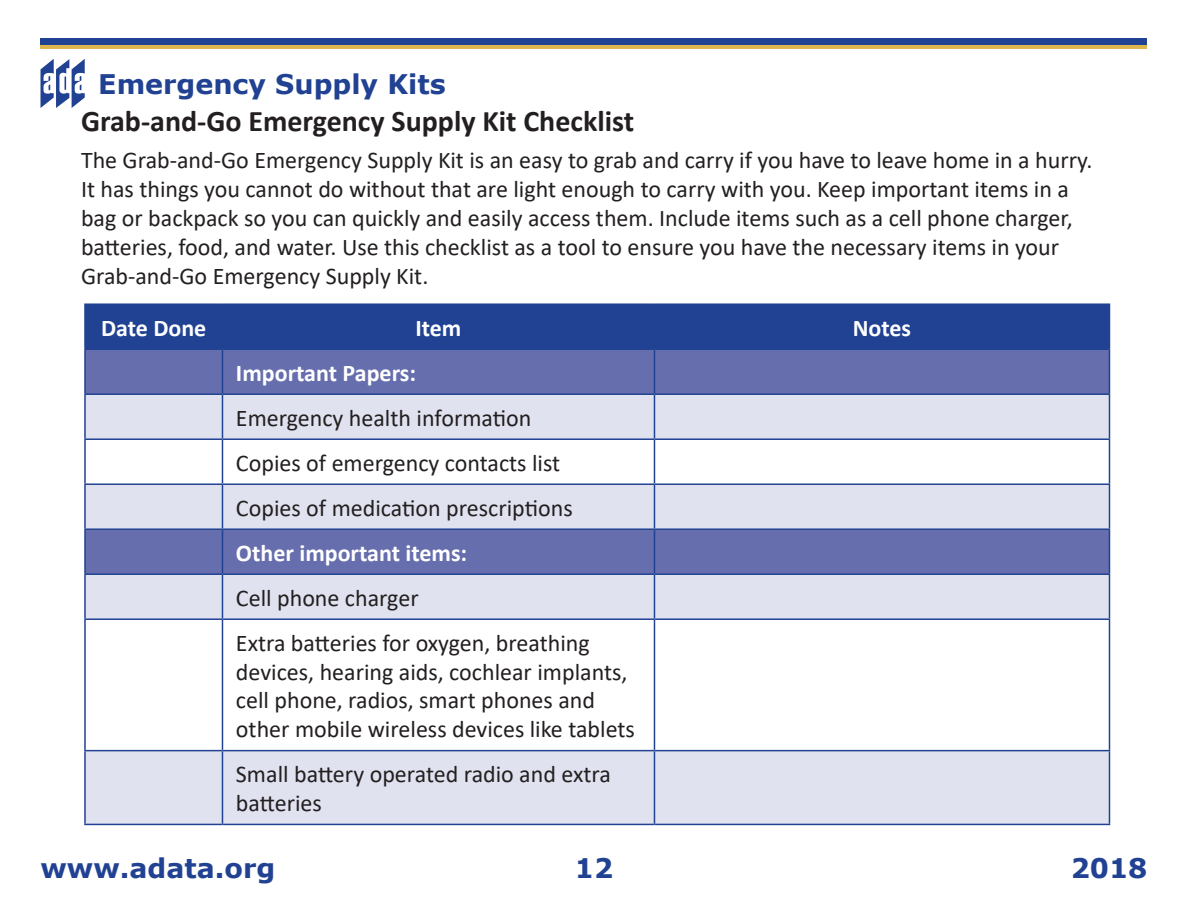
<style>
.page{position:relative;width:1188px;height:918px;background:#fff}
.page>*{position:absolute;margin:0;border:0;box-sizing:border-box;transform-origin:0 0}
.Subhead_2_Bold{font:700 30px "Calibri";color:#231f20}
.t1{font:700 27px "Verdana";color:#214292}
.Body{font:24px/28.8px "Calibri";color:#231f20}
.Body_Cell{font:24px/28.8px "Calibri";color:#231f20}
.Header_Cell{font:700 24px "Calibri";color:#fff}
</style>
<div class="page">
<div style="left:40px;top:39px;width:1108px;height:7px;background:#214292"></div>
<hr style="left:40px;top:46px;width:1108px;height:3px;background:#dfb64d">
<svg style="left:41px;top:59px;width:44px;height:49px"></svg>
<div style="left:86px;top:305px;width:1023px;height:43px;background:#214292"></div>
<div style="left:86px;top:350px;width:1023px;height:43px;background:#666ead"></div>
<div style="left:86px;top:395px;width:1023px;height:429px;background:#e0e2ef"></div>
<svg style="left:86px;top:440px;width:1023px;height:310px"></svg>
<hr style="left:222px;top:303px;width:432px;height:2px;background:#214292">
<hr style="left:222px;top:305px;width:1px;height:43px;background:#214292">
<hr style="left:222px;top:348px;width:432px;height:2px;background:#214292">
<hr style="left:222px;top:350px;width:1px;height:43px;background:#214292">
<hr style="left:222px;top:393px;width:432px;height:2px;background:#214292">
<hr style="left:222px;top:395px;width:1px;height:43px;background:#214292">
<hr style="left:222px;top:438px;width:432px;height:2px;background:#214292">
<hr style="left:222px;top:440px;width:1px;height:43px;background:#214292">
<hr style="left:222px;top:483px;width:432px;height:2px;background:#214292">
<hr style="left:222px;top:485px;width:1px;height:43px;background:#214292">
<hr style="left:222px;top:528px;width:432px;height:2px;background:#214292">
<hr style="left:222px;top:530px;width:1px;height:43px;background:#214292">
<hr style="left:222px;top:573px;width:432px;height:2px;background:#214292">
<hr style="left:222px;top:575px;width:1px;height:43px;background:#214292">
<hr style="left:222px;top:618px;width:432px;height:2px;background:#214292">
<hr style="left:222px;top:620px;width:1px;height:130px;background:#214292">
<hr style="left:222px;top:750px;width:432px;height:1px;background:#214292">
<hr style="left:222px;top:751px;width:1px;height:73px;background:#214292">
<hr style="left:222px;top:824px;width:432px;height:1px;background:#214292">
<hr style="left:654px;top:303px;width:456px;height:2px;background:#214292">
<hr style="left:654px;top:305px;width:1px;height:43px;background:#214292">
<hr style="left:1109px;top:305px;width:1px;height:43px;background:#214292">
<hr style="left:654px;top:348px;width:456px;height:2px;background:#214292">
<hr style="left:654px;top:350px;width:1px;height:43px;background:#214292">
<hr style="left:1109px;top:350px;width:1px;height:43px;background:#214292">
<hr style="left:654px;top:393px;width:456px;height:2px;background:#214292">
<hr style="left:654px;top:395px;width:1px;height:43px;background:#214292">
<hr style="left:1109px;top:395px;width:1px;height:43px;background:#214292">
<hr style="left:654px;top:438px;width:456px;height:2px;background:#214292">
<hr style="left:654px;top:440px;width:1px;height:43px;background:#214292">
<hr style="left:1109px;top:440px;width:1px;height:43px;background:#214292">
<hr style="left:654px;top:483px;width:456px;height:2px;background:#214292">
<hr style="left:654px;top:485px;width:1px;height:43px;background:#214292">
<hr style="left:1109px;top:485px;width:1px;height:43px;background:#214292">
<hr style="left:654px;top:528px;width:456px;height:2px;background:#214292">
<hr style="left:654px;top:530px;width:1px;height:43px;background:#214292">
<hr style="left:1109px;top:530px;width:1px;height:43px;background:#214292">
<hr style="left:654px;top:573px;width:456px;height:2px;background:#214292">
<hr style="left:654px;top:575px;width:1px;height:43px;background:#214292">
<hr style="left:1109px;top:575px;width:1px;height:43px;background:#214292">
<hr style="left:654px;top:618px;width:456px;height:2px;background:#214292">
<hr style="left:654px;top:620px;width:1px;height:130px;background:#214292">
<hr style="left:1109px;top:620px;width:1px;height:130px;background:#214292">
<hr style="left:654px;top:750px;width:456px;height:1px;background:#214292">
<hr style="left:654px;top:751px;width:1px;height:73px;background:#214292">
<hr style="left:1109px;top:751px;width:1px;height:73px;background:#214292">
<hr style="left:654px;top:824px;width:456px;height:1px;background:#214292">
<hr style="left:84px;top:303px;width:138px;height:2px;background:#214292">
<hr style="left:84px;top:305px;width:2px;height:43px;background:#214292">
<hr style="left:84px;top:348px;width:138px;height:2px;background:#214292">
<hr style="left:84px;top:350px;width:2px;height:43px;background:#214292">
<hr style="left:84px;top:393px;width:138px;height:2px;background:#214292">
<hr style="left:84px;top:395px;width:2px;height:43px;background:#214292">
<hr style="left:84px;top:438px;width:138px;height:2px;background:#214292">
<hr style="left:84px;top:440px;width:2px;height:43px;background:#214292">
<hr style="left:84px;top:483px;width:138px;height:2px;background:#214292">
<hr style="left:84px;top:485px;width:2px;height:43px;background:#214292">
<hr style="left:84px;top:528px;width:138px;height:2px;background:#214292">
<hr style="left:84px;top:530px;width:2px;height:43px;background:#214292">
<hr style="left:84px;top:573px;width:138px;height:2px;background:#214292">
<hr style="left:84px;top:575px;width:2px;height:43px;background:#214292">
<hr style="left:84px;top:618px;width:138px;height:2px;background:#214292">
<hr style="left:84px;top:620px;width:2px;height:130px;background:#214292">
<hr style="left:84px;top:750px;width:138px;height:1px;background:#214292">
<hr style="left:84px;top:751px;width:2px;height:73px;background:#214292">
<hr style="left:84px;top:824px;width:138px;height:1px;background:#214292">
<p class="t1" style="left:98px;top:65px;width:349px">Emergency Supply Kits</p>
<h3 class="Subhead_2_Bold" style="left:81px;top:99px;width:555px">Grab-and-Go Emergency Supply Kit Checklist</h3>
<p class="Body" style="left:81px;top:145px;width:1013px">The Grab-and-Go Emergency Supply Kit is an easy to grab and carry if you have to leave home in a hurry.<br>It has things you cannot do without that are light enough to carry with you. Keep important items in a bag or backpack so you can quickly and easily access them. Include items such as a cell phone charger, batteries, food, and water. Use this checklist as a tool to ensure you have the necessary items in your Grab-and-Go Emergency Supply Kit.</p>
<p class="Header_Cell" style="left:101px;top:311px;width:107px">Date Done</p>
<p class="Header_Cell" style="left:415px;top:311px;width:48px">Item</p>
<p class="Header_Cell" style="left:853px;top:311px;width:60px">Notes</p>
<p class="Header_Cell" style="left:236px;top:356px;width:182px">Important Papers:</p>
<p class="Body_Cell" style="left:236px;top:403px;width:297px">Emergency health information</p>
<p class="Body_Cell" style="left:236px;top:448px;width:326px">Copies of emergency contacts list</p>
<p class="Body_Cell" style="left:236px;top:493px;width:338px">Copies of medication prescriptions</p>
<p class="Header_Cell" style="left:236px;top:536px;width:233px">Other important items:</p>
<p class="Body_Cell" style="left:236px;top:583px;width:184px">Cell phone charger</p>
<p class="Body_Cell" style="left:236px;top:628px;width:400px">Extra batteries for oxygen, breathing devices, hearing aids, cochlear implants, cell phone, radios, smart phones and other mobile wireless devices like tablets</p>
<p class="Body_Cell" style="left:236px;top:759px;width:376px">Small battery operated radio and extra batteries</p>
<p class="t1" style="left:40px;top:849px;width:236px">www.adata.org</p>
<p class="t1" style="left:575px;top:849px;width:40px">12</p>
<p class="t1" style="left:1071px;top:849px;width:78px">2018</p>
</div>
